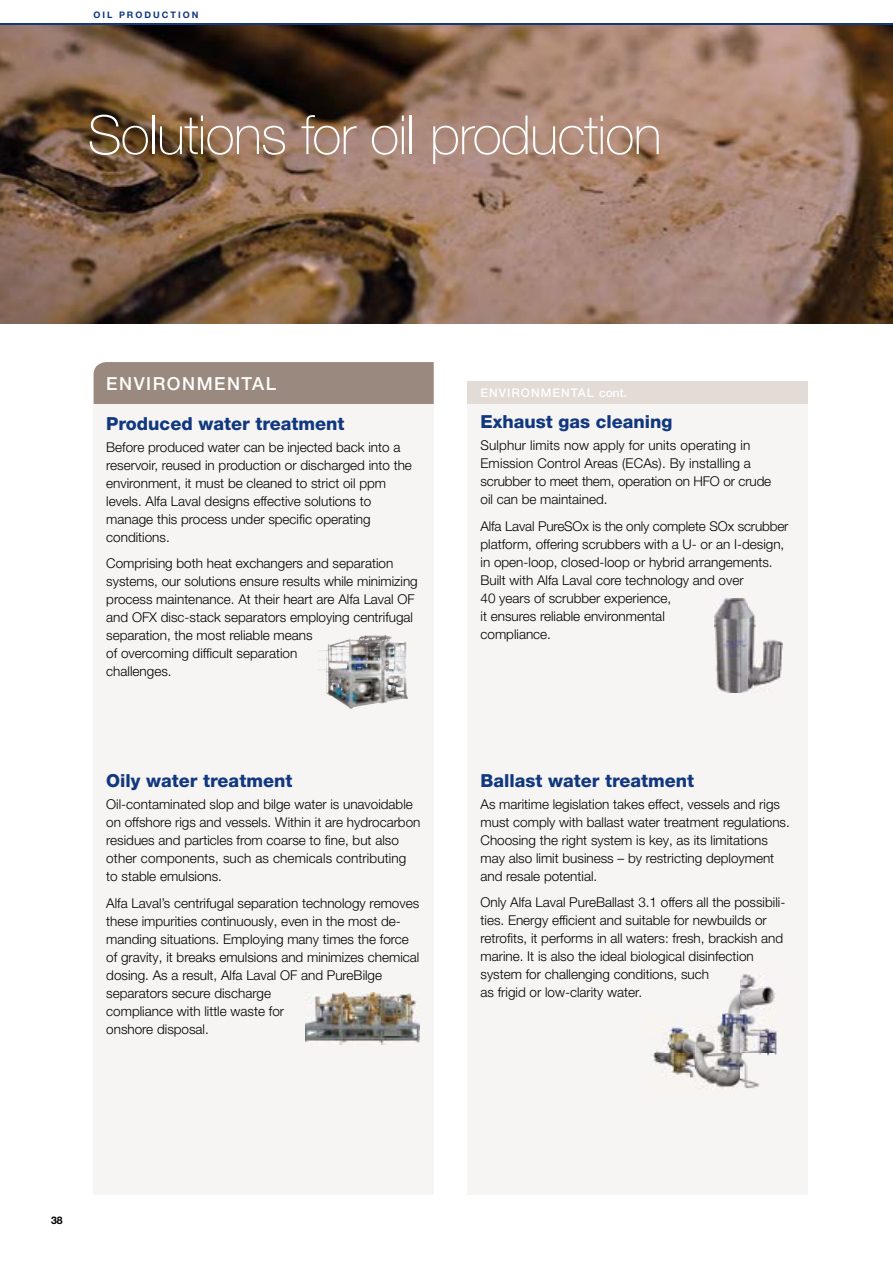
<style>
.page{position:relative;width:893px;height:1263px;background:#fff}
.page>*{position:absolute;margin:0;border:0;box-sizing:border-box;transform-origin:0 0}
.t1{font:100 54px "Helvetica Neue LT Pro";letter-spacing:-.015em;color:#fff}
.t2{font:800 18px "Helvetica Neue LT Pro";color:#11387f}
.t3{font:500 18px "Helvetica Neue LT Pro";letter-spacing:.085em;color:#fff}
.t4{font:300 13.5px/18px "Helvetica Neue LT Pro";color:#000}
.t5{font:500 12px "Helvetica Neue LT Pro";letter-spacing:.085em;color:#fff}
.t6{font:700 10.5px "Helvetica Neue LT Pro";color:#000}
.t7{font:700 9px "Helvetica Neue LT Std";letter-spacing:.225em;color:#11387f}
</style>
<div class="page">
<hr style="left:0;top:23px;width:893px;height:3px;background:#11387f">
<img style="left:0;top:26px;width:893px;height:297px">
<div style="left:468px;top:402px;width:340px;height:793px;background:#f7f5f4"></div>
<div style="left:468px;top:381px;width:340px;height:23px;background:#e2dbd6"></div>
<div style="left:94px;top:362px;width:340px;height:42px;background:#9a897e"></div>
<div style="left:94px;top:404px;width:340px;height:791px;background:#f7f5f4"></div>
<img style="left:715px;top:598px;width:67px;height:94px">
<img style="left:306px;top:992px;width:113px;height:53px">
<img style="left:318px;top:635px;width:90px;height:74px">
<img style="left:728px;top:973px;width:48px;height:40px">
<img style="left:650px;top:1019px;width:45px;height:59px">
<img style="left:695px;top:1013px;width:82px;height:76px">
<p class="t7" style="left:94px;top:9px;width:106px">OIL PRODUCTION</p>
<h1 class="t1" style="left:88px;top:104px;width:576px">Solutions for oil production</h1>
<h2 class="t3" style="left:106px;top:372px;width:171px">ENVIRONMENTAL</h2>
<h2 class="t2" style="left:106px;top:413px;width:240px">Produced water treatment</h2>
<p class="t4" style="left:106px;top:438px;width:307px">Before produced water can be injected back into a reservoir, reused in production or discharged into the environment, it must be cleaned to strict oil ppm levels. Alfa Laval designs effective solutions to manage this process under specific operating conditions.</p>
<p class="t4" style="left:106px;top:554px;width:313px">Comprising both heat exchangers and separation systems, our solutions ensure results while minimizing process maintenance. At their heart are Alfa Laval OF and OFX disc-stack separators employing centrifugal separation, the most reliable means<br>of overcoming difficult separation<br>challenges.</p>
<h2 class="t2" style="left:106px;top:770px;width:188px">Oily water treatment</h2>
<p class="t4" style="left:106px;top:795px;width:316px">Oil-contaminated slop and bilge water is unavoidable on offshore rigs and vessels. Within it are hydrocarbon residues and particles from coarse to fine, but also other components, such as chemicals contributing to stable emulsions.</p>
<p class="t4" style="left:106px;top:894px;width:315px">Alfa Laval’s centrifugal separation technology removes these impurities continuously, even in the most de&shy;manding situations. Employing many times the force of gravity, it breaks emulsions and minimizes chemical dosing. As a result, Alfa Laval OF and PureBilge separators secure discharge<br>compliance with little waste for<br>onshore disposal.</p>
<p class="t5" style="left:480px;top:385px;width:148px">ENVIRONMENTAL cont.</p>
<h2 class="t2" style="left:480px;top:411px;width:194px">Exhaust gas cleaning</h2>
<p class="t4" style="left:480px;top:436px;width:292px">Sulphur limits now apply for units operating in Emission Control Areas (ECAs). By installing a scrubber to meet them, operation on HFO or crude oil can be maintained.</p>
<p class="t4" style="left:480px;top:517px;width:309px">Alfa Laval PureSOx is the only complete SOx scrubber platform, offering scrubbers with a U- or an I-design, in open-loop, closed-loop or hybrid arrangements.<br>Built with Alfa Laval core technology and over<br>40 years of scrubber experience,<br>it ensures reliable environmental<br>compliance.</p>
<h2 class="t2" style="left:480px;top:770px;width:215px">Ballast water treatment</h2>
<p class="t4" style="left:480px;top:795px;width:311px">As maritime legislation takes effect, vessels and rigs must comply with ballast water treatment regulations.<br>Choosing the right system is key, as its limitations may also limit business – by restricting deployment and resale potential.</p>
<p class="t4" style="left:480px;top:893px;width:306px">Only Alfa Laval PureBallast 3.1 offers all the possibili&shy;ties. Energy efficient and suitable for newbuilds or retrofits, it performs in all waters: fresh, brackish and marine. It is also the ideal biological disinfection system for challenging conditions, such<br>as frigid or low-clarity water.</p>
<p class="t6" style="left:51px;top:1213px;width:13px">38</p>
</div>
